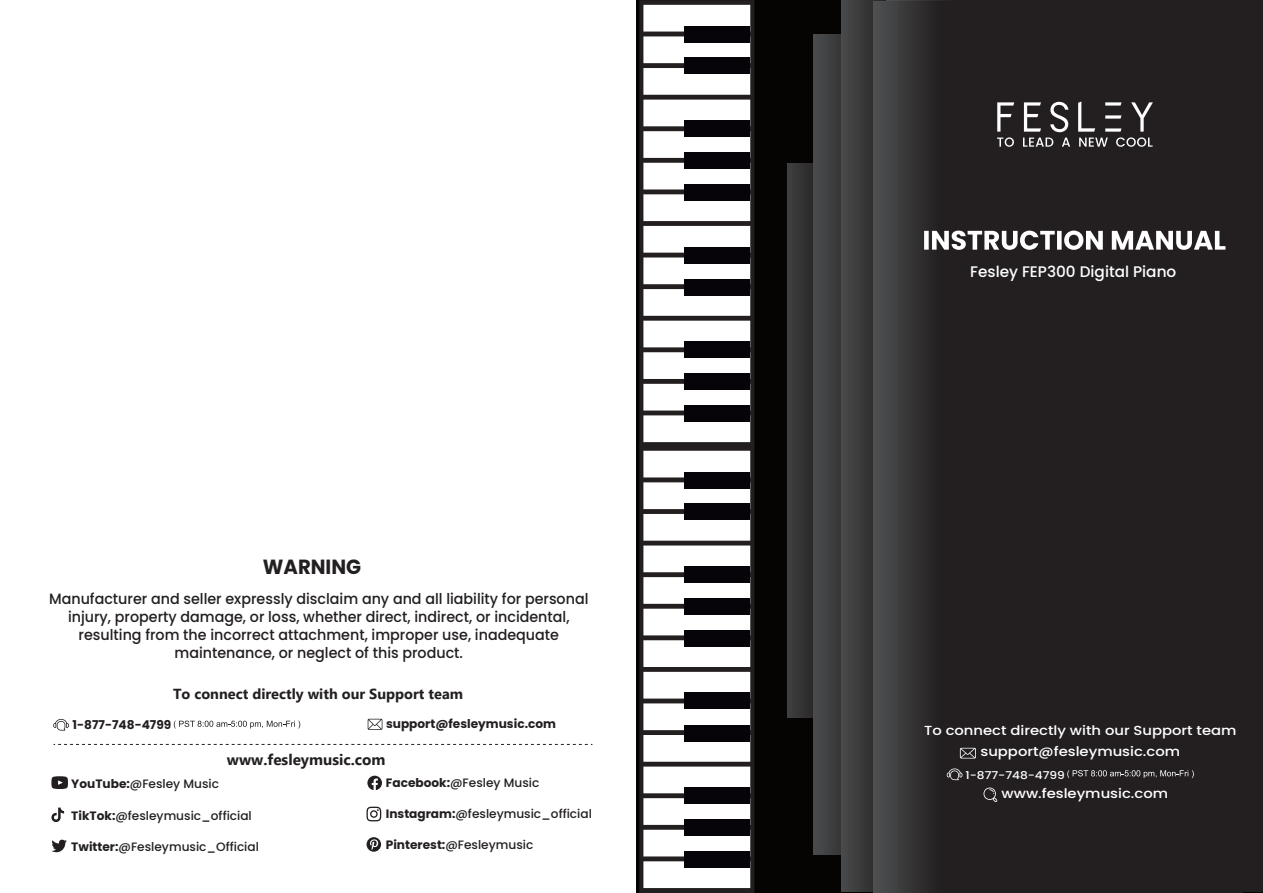
<style>
.page{position:relative;width:1263px;height:893px;background:#fff}
.page>*{position:absolute;margin:0;border:0;box-sizing:border-box;transform-origin:0 0}
.t1{font:700 20.55px "Poppins";color:#231f20;scale:.96 1}
.t2{font:500 15.3px "Poppins";color:#fff}
.t3{font:700 15.3px "Microsoft New Tai Lue";color:#231f20}
.t4{font:500 14.85px/17.9px "Poppins";color:#231f20;text-align:center;scale:.96 1}
.t5{font:700 14.55px "Microsoft New Tai Lue";color:#231f20}
.t6{font:500 13.2px/21.5px "Poppins";color:#fff;text-align:center;scale:1.13 1}
.t7{font:500 12.15px "Poppins";color:#231f20}
.t8{font:700 12.15px "Poppins";color:#231f20}
.t9{font:500 10.8px "Poppins";color:#fff;scale:1.13 1}
.s1{font-weight:700}
</style>
<div class="page">
<div style="left:636px;top:0;width:627px;height:893px;background:#050403"></div>
<div style="left:787px;top:164px;width:344px;height:553px;background:#353435"></div>
<div style="left:813px;top:34px;width:344px;height:820px;background:#414243"></div>
<div style="left:842px;top:0;width:344px;height:891px;background:#3e3e3f"></div>
<div style="left:886px;top:0;width:377px;height:891px;background:#231f20"></div>
<svg style="left:873px;top:1px;width:369px;height:892px"></svg>
<svg style="left:639px;top:450px;width:115px;height:443px;background:#d3d2d2"></svg>
<div style="left:684px;top:851px;width:66px;height:17px;background:#070409"></div>
<div style="left:684px;top:819px;width:66px;height:17px;background:#070409"></div>
<div style="left:684px;top:787px;width:66px;height:17px;background:#070409"></div>
<div style="left:684px;top:630px;width:66px;height:17px;background:#070409"></div>
<div style="left:684px;top:598px;width:66px;height:17px;background:#070409"></div>
<div style="left:684px;top:566px;width:66px;height:16px;background:#070409"></div>
<div style="left:684px;top:725px;width:66px;height:17px;background:#070409"></div>
<div style="left:684px;top:692px;width:66px;height:17px;background:#070409"></div>
<div style="left:684px;top:503px;width:66px;height:17px;background:#070409"></div>
<div style="left:684px;top:472px;width:66px;height:17px;background:#070409"></div>
<svg style="left:639px;top:0;width:115px;height:450px;background:#d0cfcf"></svg>
<div style="left:684px;top:405px;width:66px;height:17px;background:#070409"></div>
<div style="left:684px;top:373px;width:66px;height:17px;background:#070409"></div>
<div style="left:684px;top:341px;width:66px;height:17px;background:#070409"></div>
<div style="left:684px;top:184px;width:66px;height:17px;background:#070409"></div>
<div style="left:684px;top:152px;width:66px;height:17px;background:#070409"></div>
<div style="left:684px;top:120px;width:66px;height:17px;background:#070409"></div>
<div style="left:684px;top:279px;width:66px;height:17px;background:#070409"></div>
<div style="left:684px;top:247px;width:66px;height:16px;background:#070409"></div>
<div style="left:684px;top:57px;width:66px;height:17px;background:#070409"></div>
<div style="left:684px;top:26px;width:66px;height:17px;background:#070409"></div>
<svg style="left:924px;top:231px;width:301px;height:19px"></svg>
<svg style="left:997px;top:102px;width:156px;height:45px"></svg>
<svg style="left:368px;top:719px;width:14px;height:11px"></svg>
<svg style="left:53px;top:719px;width:16px;height:12px"></svg>
<svg style="left:174px;top:721px;width:126px;height:8px"></svg>
<svg style="left:367px;top:776px;width:15px;height:14px"></svg>
<svg style="left:366px;top:807px;width:15px;height:14px"></svg>
<svg style="left:51px;top:776px;width:17px;height:13px"></svg>
<svg style="left:51px;top:807px;width:13px;height:15px"></svg>
<svg style="left:366px;top:837px;width:15px;height:15px"></svg>
<svg style="left:51px;top:839px;width:16px;height:13px"></svg>
<svg style="left:54px;top:744px;width:538px;height:1px"></svg>
<svg style="left:960px;top:748px;width:16px;height:10px"></svg>
<svg style="left:947px;top:768px;width:15px;height:12px"></svg>
<svg style="left:1067px;top:770px;width:127px;height:8px"></svg>
<svg style="left:983px;top:788px;width:14px;height:14px"></svg>
<h1 class="t1" style="left:263px;top:554px;width:104px">WARNING</h1>
<p class="t4" style="left:49px;top:590px;width:563px">Manufacturer and seller expressly disclaim any and all liability for personal injury, property damage, or loss, whether direct, indirect, or incidental, resulting from the incorrect attachment, improper use, inadequate maintenance, or neglect of this product.</p>
<p class="t5" style="left:173px;top:686px;width:292px">To connect directly with our Support team</p>
<p class="t8" style="left:73px;top:718px;width:100px">1-877-748-4799</p>
<p class="t8" style="left:386px;top:716px;width:171px">support@fesleymusic.com</p>
<p class="t3" style="left:227px;top:751px;width:160px">www.fesleymusic.com</p>
<p class="t7" style="left:71px;top:776px;width:149px"><span class="s1">YouTube:</span>@Fesley Music</p>
<p class="t7" style="left:386px;top:776px;width:155px"><span class="s1">Facebook:</span>@Fesley Music</p>
<p class="t7" style="left:71px;top:809px;width:182px"><span class="s1">TikTok:</span>@fesleymusic_official</p>
<p class="t7" style="left:386px;top:807px;width:208px"><span class="s1">Instagram:</span>@fesleymusic_official</p>
<p class="t7" style="left:71px;top:840px;width:189px"><span class="s1">Twitter:</span>@Fesleymusic_Official</p>
<p class="t7" style="left:386px;top:837px;width:149px"><span class="s1">Pinterest:</span>@Fesleymusic</p>
<p class="t2" style="left:970px;top:262px;width:208px">Fesley FEP300 Digital Piano</p>
<p class="t6" style="left:924px;top:719px;width:278px">To connect directly with our Support team support@fesleymusic.com</p>
<p class="t6" style="left:1001px;top:783px;width:149px">www.fesleymusic.com</p>
<p class="t9" style="left:965px;top:769px;width:89px">1-877-748-4799</p>
</div>
